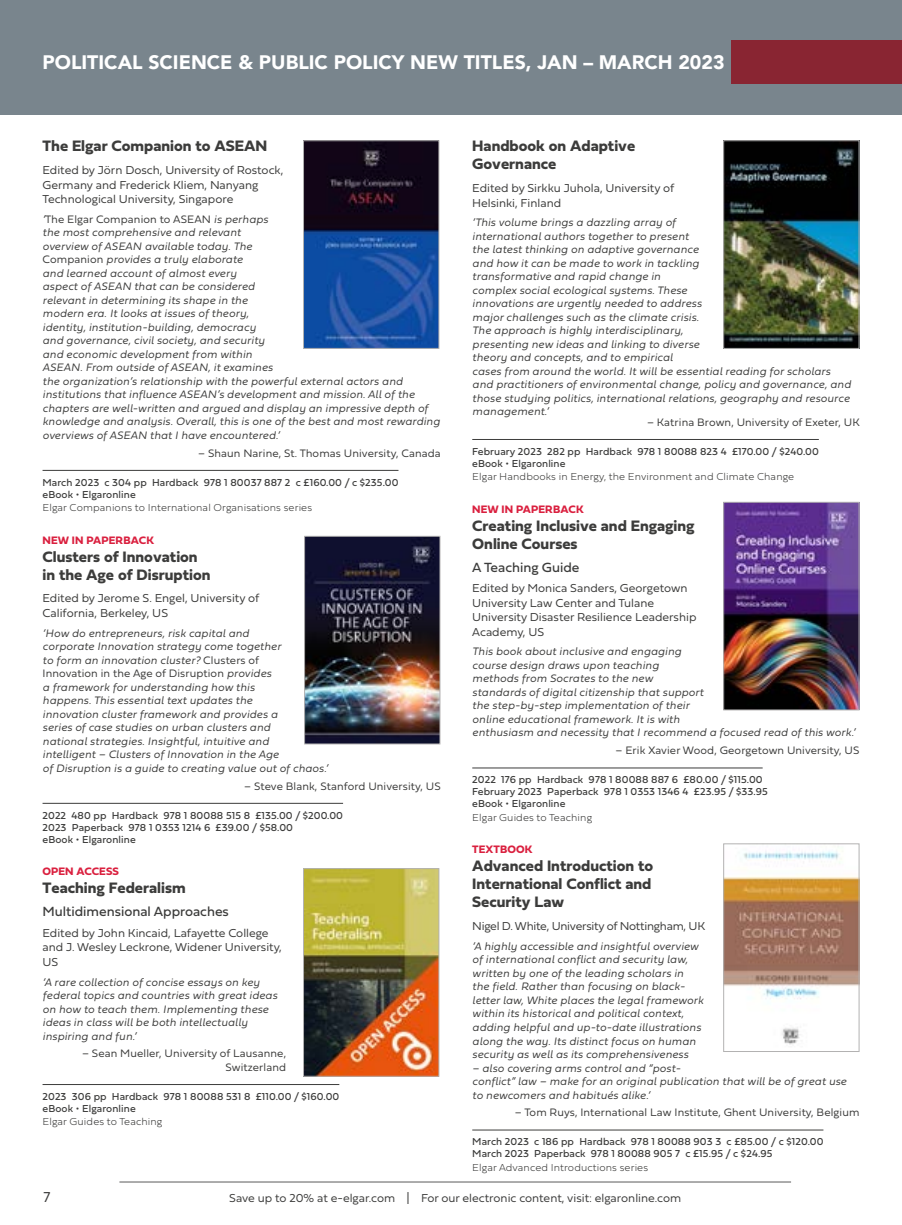
<style>
.page{position:relative;width:902px;height:1225px;background:#fff}
.page>*{position:absolute;margin:0;border:0;box-sizing:border-box;transform-origin:0 0}
.t1{font:900 19.5px "Avenir";color:#fff}
.t2{font:700 15.75px/18px "Fieldwork Hum";color:#3c3c3b}
.t3{font:15px "Fieldwork Hum Light";color:#3c3c3b}
.t4{font:13.8px "Fieldwork Hum";color:#3c3c3b}
.t5{font:12px/14.4px "Fieldwork Hum Light";color:#3c3c3b}
.t6{font:12px "Fieldwork Hum Light";letter-spacing:-.02em;color:#3c3c3b}
.t7{font:italic 300 11.25px/13.5px "Fieldwork";letter-spacing:.01em;color:#3c3c3b}
.t8{font:11.25px/13.5px "Fieldwork Hum Light";letter-spacing:.01em;color:#3c3c3b;text-align:right}
.t9{font:700 11.25px "Fieldwork Hum";letter-spacing:.01em;color:#da203f}
.t10{font:10.5px/12px "Fieldwork Hum";letter-spacing:.01em;color:#3c3c3b}
.t11{font:100 10.5px "Fieldwork Hum";letter-spacing:.01em;color:#3c3c3b}
.s1{font-family:"Fieldwork";font-weight:300;font-style:italic}
.s2{font-family:"Fieldwork Hum Light";font-weight:400;font-style:normal}
.s3{font-size:18px}
</style>
<div class="page">
<hr style="left:119px;top:1181px;width:672px;height:1px;background:#3c3c3b">
<div style="left:0;top:0;width:901px;height:115px;background:#79858d"></div>
<img style="left:725px;top:851px;width:132px;height:194px">
<div style="left:723px;top:843px;width:136px;height:209px;border:1px solid #b3b2b2"></div>
<img style="left:725px;top:504px;width:132px;height:204px">
<div style="left:723px;top:502px;width:136px;height:208px;border:1px solid #b3b2b2"></div>
<img style="left:725px;top:142px;width:132px;height:205px">
<div style="left:723px;top:140px;width:136px;height:209px;border:1px solid #b3b2b2"></div>
<img style="left:305px;top:142px;width:132px;height:205px">
<div style="left:303px;top:140px;width:136px;height:209px;border:1px solid #b3b2b2"></div>
<img style="left:306px;top:538px;width:132px;height:204px">
<div style="left:304px;top:536px;width:136px;height:208px;border:1px solid #b3b2b2"></div>
<hr style="left:472px;top:439px;width:346px;height:1px;background:#3c3c3b">
<hr style="left:472px;top:767px;width:290px;height:1px;background:#3c3c3b">
<hr style="left:472px;top:1129px;width:351px;height:1px;background:#3c3c3b">
<hr style="left:43px;top:470px;width:355px;height:1px;background:#3c3c3b">
<hr style="left:43px;top:803px;width:300px;height:1px;background:#3c3c3b">
<hr style="left:43px;top:1084px;width:296px;height:1px;background:#3c3c3b">
<img style="left:305px;top:870px;width:132px;height:204px">
<div style="left:303px;top:868px;width:136px;height:208px;border:1px solid #b3b2b2"></div>
<div style="left:731px;top:40px;width:170px;height:44px;background:#892532"></div>
<h1 class="t1" style="left:43px;top:46px;width:683px">POLITICAL SCIENCE &amp; PUBLIC POLICY NEW TITLES, JAN – MARCH 2023</h1>
<h2 class="t2" style="left:43px;top:136px;width:226px">The Elgar Companion to ASEAN</h2>
<p class="t5" style="left:43px;top:162px;width:242px">Edited by Jörn Dosch, University of Rostock,<br>Germany and Frederick Kliem, Nanyang<br>Technological University, Singapore</p>
<p class="t8" style="left:43px;top:212px;width:227px"><span class="s1">‘</span>The Elgar Companion to ASEAN <span class="s1">is perhaps</span></p>
<p class="t7" style="left:43px;top:225px;width:399px">the most comprehensive and relevant<br>overview of ASEAN available today. The<br><span class="s2">Companion</span> provides a truly elaborate<br>and learned account of almost every<br>aspect of ASEAN that can be considered<br>relevant in determining its shape in the<br>modern era. It looks at issues of theory,<br>identity, institution-building, democracy<br>and governance, civil society, and security<br>and economic development from within<br>ASEAN. From outside of ASEAN, it examines<br>the organization’s relationship with the powerful external actors and institutions that influence ASEAN’s development and mission. All of the chapters are well-written and argued and display an impressive depth of knowledge and analysis. Overall, this is one of the best and most rewarding overviews of ASEAN that I have encountered.’</p>
<p class="t8" style="left:198px;top:445px;width:244px">– Shaun Narine, St. Thomas University, Canada</p>
<p class="t10" style="left:43px;top:476px;width:357px">March 2023 c 304 pp Hardback 978 1 80037 887 2 c £160.00 / c $235.00 eBook • Elgaronline</p>
<p class="t11" style="left:43px;top:499px;width:271px">Elgar Companions to International Organisations series</p>
<p class="t9" style="left:43px;top:531px;width:113px">NEW IN PAPERBACK</p>
<h2 class="t2" style="left:43px;top:547px;width:169px">Clusters of Innovation in the Age of Disruption</h2>
<p class="t5" style="left:43px;top:590px;width:218px">Edited by Jerome S. Engel, University of<br>California, Berkeley, US</p>
<p class="t7" style="left:43px;top:626px;width:240px">‘How do entrepreneurs, risk capital and corporate Innovation strategy come together to form an innovation cluster? <span class="s2">Clusters of</span></p>
<p class="t8" style="left:43px;top:666px;width:230px">Innovation in the Age of Disruption <span class="s1">provides</span></p>
<p class="t7" style="left:43px;top:680px;width:287px">a framework for understanding how this<br>happens. This essential text updates the<br>innovation cluster framework and provides a<br>series of case studies on urban clusters and<br>national strategies. Insightful, intuitive and<br>intelligent – Clusters of Innovation in the Age<br>of Disruption is a guide to creating value out of chaos.’</p>
<p class="t8" style="left:244px;top:778px;width:198px">– Steve Blank, Stanford University, US</p>
<p class="t10" style="left:43px;top:808px;width:302px">2022 480 pp Hardback 978 1 80088 515 8 £135.00 / $200.00<br>2023 Paperback 978 1 0353 1214 6 £39.00 / $58.00<br>eBook • Elgaronline</p>
<p class="t9" style="left:43px;top:862px;width:78px">OPEN ACCESS</p>
<h2 class="t2" style="left:43px;top:878px;width:145px">Teaching Federalism</h2>
<p class="t4" style="left:43px;top:900px;width:188px">Multidimensional Approaches</p>
<p class="t5" style="left:43px;top:925px;width:241px">Edited by John Kincaid, Lafayette College and J. Wesley Leckrone, Widener University,<br>US</p>
<p class="t7" style="left:43px;top:974px;width:236px">‘A rare collection of concise essays on key federal topics and countries with great ideas on how to teach them. Implementing these ideas in class will be both intellectually inspiring and fun.’</p>
<p class="t8" style="left:82px;top:1046px;width:206px">– Sean Mueller, University of Lausanne,<br>Switzerland</p>
<p class="t10" style="left:43px;top:1089px;width:298px">2023 306 pp Hardback 978 1 80088 531 8 £110.00 / $160.00 eBook • Elgaronline</p>
<p class="t11" style="left:43px;top:1113px;width:121px">Elgar Guides to Teaching</p>
<h2 class="t2" style="left:472px;top:136px;width:164px">Handbook on Adaptive<br>Governance</h2>
<p class="t5" style="left:472px;top:180px;width:204px">Edited by Sirkku Juhola, University of<br>Helsinki, Finland</p>
<p class="t7" style="left:472px;top:215px;width:380px">‘This volume brings a dazzling array of<br>international authors together to present<br>the latest thinking on adaptive governance<br>and how it can be made to work in tackling<br>transformative and rapid change in<br>complex social ecological systems. These<br>innovations are urgently needed to address<br>major challenges such as the climate crisis.<br>The approach is highly interdisciplinary,<br>presenting new ideas and linking to diverse<br>theory and concepts, and to empirical<br>cases from around the world. It will be essential reading for scholars and practitioners of environmental change, policy and governance, and those studying politics, international relations, geography and resource management.’</p>
<p class="t8" style="left:647px;top:415px;width:214px">– Katrina Brown, University of Exeter, UK</p>
<p class="t10" style="left:472px;top:445px;width:348px">February 2023 282 pp Hardback 978 1 80088 823 4 £170.00 / $240.00 eBook • Elgaronline</p>
<p class="t11" style="left:472px;top:468px;width:323px">Elgar Handbooks in Energy, the Environment and Climate Change</p>
<p class="t9" style="left:472px;top:500px;width:113px">NEW IN PAPERBACK</p>
<h2 class="t2" style="left:472px;top:516px;width:224px">Creating Inclusive and Engaging<br>Online Courses</h2>
<p class="t4" style="left:472px;top:556px;width:109px">A Teaching Guide</p>
<p class="t5" style="left:472px;top:580px;width:226px">Edited by Monica Sanders, Georgetown<br>University Law Center and Tulane<br>University Disaster Resilience Leadership<br>Academy, US</p>
<p class="t7" style="left:472px;top:644px;width:384px">This book about inclusive and engaging<br>course design draws upon teaching<br>methods from Socrates to the new<br>standards of digital citizenship that support<br>the step-by-step implementation of their<br>online educational framework. It is with<br>enthusiasm and necessity that I recommend a focused read of this work.’</p>
<p class="t8" style="left:615px;top:743px;width:245px">– Erik Xavier Wood, Georgetown University, US</p>
<p class="t10" style="left:472px;top:773px;width:297px">2022 176 pp Hardback 978 1 80088 887 6 £80.00 / $115.00<br>February 2023 Paperback 978 1 0353 1346 4 £23.95 / $33.95 eBook • Elgaronline</p>
<p class="t11" style="left:472px;top:809px;width:121px">Elgar Guides to Teaching</p>
<p class="t9" style="left:472px;top:840px;width:62px">TEXTBOOK</p>
<h2 class="t2" style="left:472px;top:856px;width:182px;text-align:justify">Advanced Introduction to International Conflict and Security Law</h2>
<p class="t6" style="left:472px;top:916px;width:234px">Nigel D. White, University of Nottingham, UK</p>
<p class="t7" style="left:472px;top:939px;width:233px">‘A highly accessible and insightful overview of international conflict and security law, written by one of the leading scholars in<br>the field. Rather than focusing on black&shy;letter law, White places the legal framework within its historical and political context, adding helpful and up-to-date illustrations along the way. Its distinct focus on human security as well as its comprehensiveness</p>
<p class="t7" style="left:472px;top:1060px;width:376px">– also covering arms control and “post-<br>conflict” law – make for an original publication that will be of great use to newcomers and habitués alike.’</p>
<p class="t8" style="left:515px;top:1105px;width:346px">– Tom Ruys, International Law Institute, Ghent University, Belgium</p>
<p class="t10" style="left:472px;top:1135px;width:352px">March 2023 c 186 pp Hardback 978 1 80088 903 3 c £85.00 / c $120.00<br>March 2023 Paperback 978 1 80088 905 7 c £15.95 / c $24.95</p>
<p class="t11" style="left:472px;top:1159px;width:177px">Elgar Advanced Introductions series</p>
<h3 class="t3" style="left:44px;top:1184px;width:8px">7</h3>
<p class="t5" style="left:229px;top:1190px;width:453px">Save up to 20% at e-elgar.com <span class="s3">I</span> For our electronic content, visit: elgaronline.com</p>
</div>
